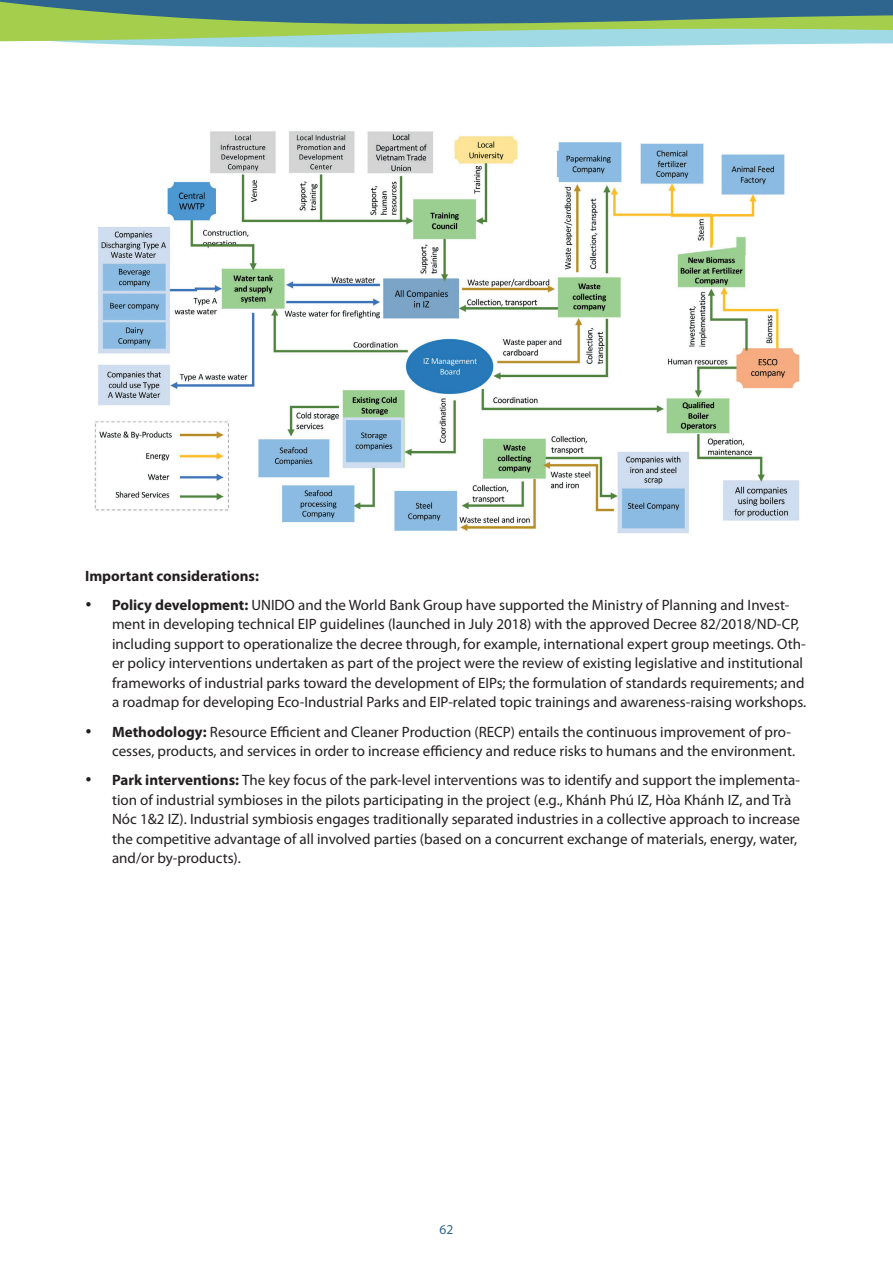
<style>
.page{position:relative;width:893px;height:1263px;background:#fff}
.page>*{position:absolute;margin:0;border:0;box-sizing:border-box;transform-origin:0 0}
.t1{font:15px/19.5px "Myriad Pro";color:#231f20}
.t2{font:700 15px "Myriad Pro";color:#231f20}
.t3{font:13.5px "Myriad Pro";color:#2d658e}
.s1{font-weight:700}
</style>
<div class="page">
<svg style="left:0;top:26px;width:893px;height:22px;background:#abdab4"></svg>
<svg style="left:0;top:0;width:893px;height:26px;background:#4e827b"></svg>
<img style="left:94px;top:131px;width:706px;height:403px">
<p class="t2" style="left:85px;top:566px;width:175px">Important considerations:</p>
<p class="t1" style="left:112px;top:595px;width:696px;text-indent:-27px">• <span class="s1">Policy development:</span> UNIDO and the World Bank Group have supported the Ministry of Planning and Invest&shy;ment in developing technical EIP guidelines (launched in July 2018) with the approved Decree 82/2018/ND-CP, including support to operationalize the decree through, for example, international expert group meetings. Oth&shy;er policy interventions undertaken as part of the project were the review of existing legislative and institutional frameworks of industrial parks toward the development of EIPs; the formulation of standards requirements; and a roadmap for developing Eco-Industrial Parks and EIP-related topic trainings and awareness-raising workshops.</p>
<p class="t1" style="left:85px;top:721px;width:712px;text-align:right">• <span class="s1">Methodology:</span> Resource Efficient and Cleaner Production (RECP) entails the continuous improvement of pro&shy;cesses, products, and services in order to increase efficiency and reduce risks to humans and the environment.</p>
<p class="t1" style="left:112px;top:770px;width:690px;text-indent:-27px">• <span class="s1">Park interventions:</span> The key focus of the park-level interventions was to identify and support the implementa&shy;tion of industrial symbioses in the pilots participating in the project (e.g., Khánh Phú IZ, Hòa Khánh IZ, and Trà Nóc 1&amp;2 IZ). Industrial symbiosis engages traditionally separated industries in a collective approach to increase the competitive advantage of all involved parties (based on a concurrent exchange of materials, energy, water, and/or by-products).</p>
<p class="t3" style="left:440px;top:1221px;width:15px">62</p>
</div>
